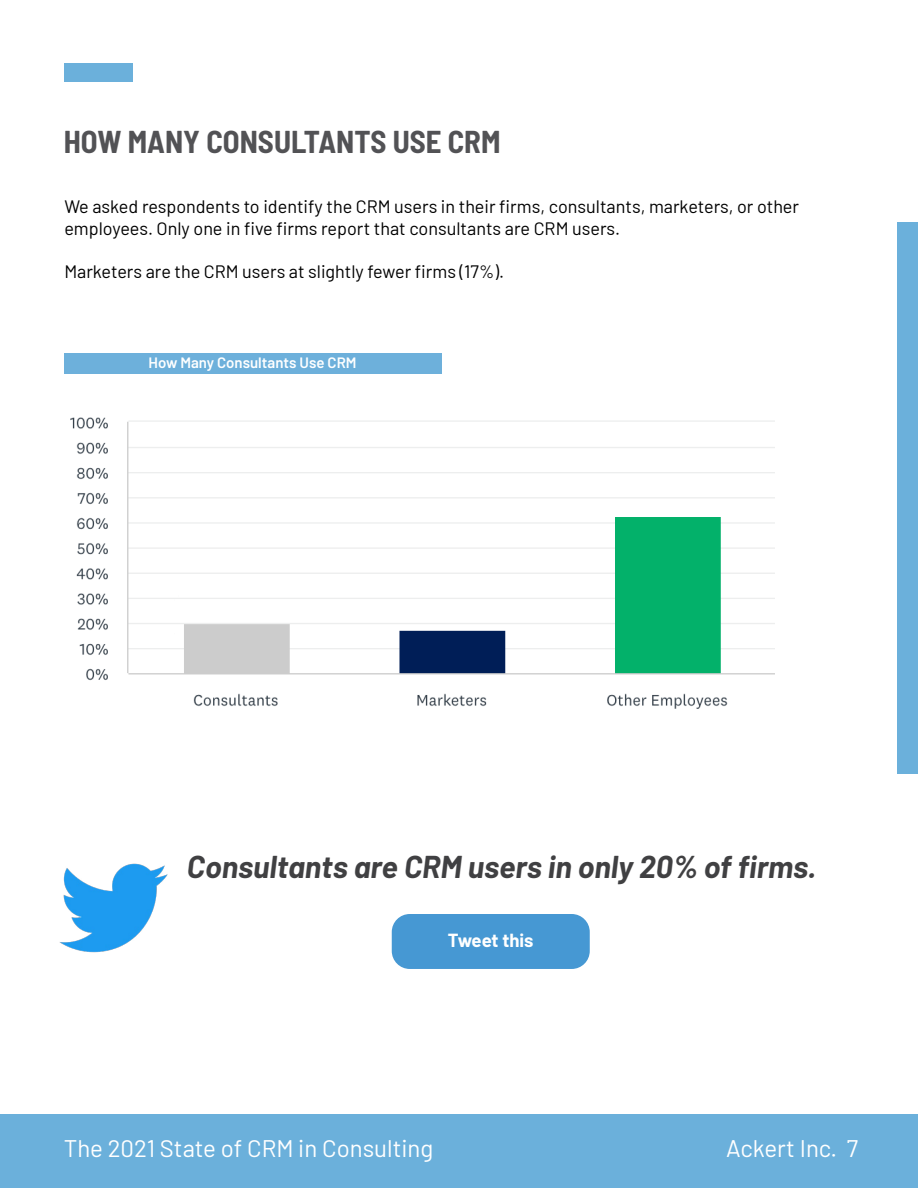
<style>
.page{position:relative;width:918px;height:1188px;background:#fff}
.page>*{position:absolute;margin:0;border:0;box-sizing:border-box;transform-origin:0 0}
.t1{font:italic 700 30.9px "Barlow";color:#404042}
.t2{font:700 semi-condensed 30.9px "Barlow";color:#525255}
.t3{font:24px "Barlow";color:#fff}
.t4{font:700 18.45px "Barlow";color:#fff}
.t5{font:18px/21.6px "Barlow";color:#000}
.t6{font:600 15px "Barlow";color:#fff}
</style>
<div class="page">
<div style="left:64px;top:63px;width:68px;height:19px;background:#6bb0db"></div>
<div style="left:897px;top:223px;width:21px;height:551px;background:#6bb0db"></div>
<hr style="left:0;top:1114px;width:1px;height:74px;background:#6bb0db">
<div style="left:1px;top:1114px;width:917px;height:74px;background:#6bb0db"></div>
<div style="left:64px;top:353px;width:377px;height:21px;background:#6db0db"></div>
<img style="left:70px;top:417px;width:705px;height:292px">
<img style="left:60px;top:864px;width:107px;height:88px">
<div style="left:392px;top:914px;width:198px;height:55px;background:#4698d3;border-radius:18px"></div>
<h1 class="t2" style="left:64px;top:119px;width:438px">HOW MANY CONSULTANTS USE CRM</h1>
<p class="t5" style="left:64px;top:195px;width:736px">We asked respondents to identify the CRM users in their firms, consultants, marketers, or other employees. Only one in five firms report that consultants are CRM users.</p>
<p class="t5" style="left:64px;top:259px;width:441px">Marketers are the CRM users at slightly fewer firms (17%).</p>
<p class="t6" style="left:149px;top:352px;width:210px">How Many Consultants Use CRM</p>
<h1 class="t1" style="left:187px;top:844px;width:631px">Consultants are CRM users in only 20% of firms.</h1>
<p class="t4" style="left:448px;top:927px;width:87px">Tweet this</p>
<h2 class="t3" style="left:64px;top:1131px;width:371px">The 2021 State of CRM in Consulting</h2>
<h2 class="t3" style="left:726px;top:1131px;width:134px">Ackert Inc. 7</h2>
</div>
